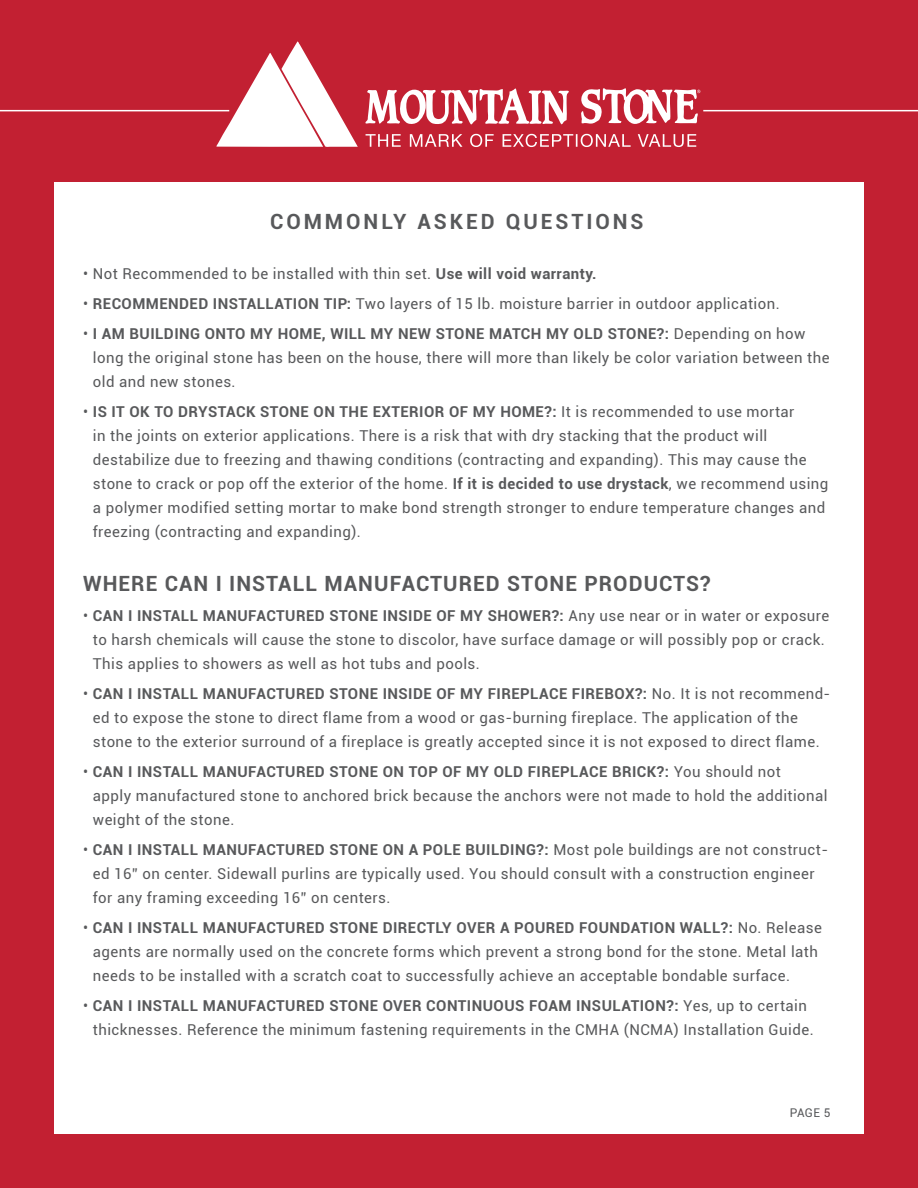
<style>
.page{position:relative;width:918px;height:1188px;background:#c22032}
.page>*{position:absolute;margin:0;border:0;box-sizing:border-box;transform-origin:0 0}
.t1{font:700 21px "Roboto";letter-spacing:.05em;color:#58595b}
.t2{font:700 21px "Roboto";letter-spacing:.14em;color:#58595b}
.t3{font:15px/24px "Roboto";letter-spacing:.03em;color:#58595b}
.t4{font:12px "Roboto";color:#58595b}
.s1{font-weight:700}
</style>
<div class="page">
<svg style="left:216px;top:41px;width:142px;height:106px"></svg>
<svg style="left:365px;top:88px;width:204px;height:37px"></svg>
<svg style="left:366px;top:134px;width:330px;height:13px"></svg>
<svg style="left:581px;top:88px;width:119px;height:36px"></svg>
<hr style="left:0;top:110px;width:229px;height:1px;background:#fff">
<hr style="left:703px;top:110px;width:215px;height:1px;background:#fff">
<div style="left:54px;top:183px;width:810px;height:951px;background:#fff"></div>
<h1 class="t2" style="left:270px;top:206px;width:375px">COMMONLY ASKED QUESTIONS</h1>
<p class="t3" style="left:83px;top:261px;width:515px">• Not Recommended to be installed with thin set. <span class="s1">Use will void warranty.</span></p>
<p class="t3" style="left:83px;top:291px;width:698px">• <span class="s1">RECOMMENDED INSTALLATION TIP:</span> Two layers of 15 lb. moisture barrier in outdoor application.</p>
<p class="t3" style="left:93px;top:321px;width:738px;text-indent:-10px">• <span class="s1">I AM BUILDING ONTO MY HOME, WILL MY NEW STONE MATCH MY OLD STONE?:</span> Depending on how long the original stone has been on the house, there will more than likely be color variation between the old and new stones.</p>
<p class="t3" style="left:93px;top:399px;width:737px;text-indent:-10px">• <span class="s1">IS IT OK TO DRYSTACK STONE ON THE EXTERIOR OF MY HOME?:</span> It is recommended to use mortar<br>in the joints on exterior applications. There is a risk that with dry stacking that the product will destabilize due to freezing and thawing conditions (contracting and expanding). This may cause the stone to crack or pop off the exterior of the home. <span class="s1">If it is decided to use drystack</span>, we recommend using a polymer modified setting mortar to make bond strength stronger to endure temperature changes and freezing (contracting and expanding).</p>
<h1 class="t1" style="left:83px;top:569px;width:629px">WHERE CAN I INSTALL MANUFACTURED STONE PRODUCTS?</h1>
<p class="t3" style="left:93px;top:603px;width:738px;text-indent:-10px">• <span class="s1">CAN I INSTALL MANUFACTURED STONE INSIDE OF MY SHOWER?:</span> Any use near or in water or exposure to harsh chemicals will cause the stone to discolor, have surface damage or will possibly pop or crack.<br>This applies to showers as well as hot tubs and pools.</p>
<p class="t3" style="left:93px;top:681px;width:739px;text-indent:-10px">• <span class="s1">CAN I INSTALL MANUFACTURED STONE INSIDE OF MY FIREPLACE FIREBOX?:</span> No. It is not recommend&shy;ed to expose the stone to direct flame from a wood or gas-burning fireplace. The application of the stone to the exterior surround of a fireplace is greatly accepted since it is not exposed to direct flame.</p>
<p class="t3" style="left:93px;top:759px;width:736px;text-indent:-10px">• <span class="s1">CAN I INSTALL MANUFACTURED STONE ON TOP OF MY OLD FIREPLACE BRICK?:</span> You should not<br>apply manufactured stone to anchored brick because the anchors were not made to hold the additional weight of the stone.</p>
<p class="t3" style="left:93px;top:837px;width:737px;text-indent:-10px">• <span class="s1">CAN I INSTALL MANUFACTURED STONE ON A POLE BUILDING?:</span> Most pole buildings are not construct&shy;ed 16” on center. Sidewall purlins are typically used. You should consult with a construction engineer for any framing exceeding 16” on centers.</p>
<p class="t3" style="left:93px;top:915px;width:731px;text-indent:-10px">• <span class="s1">CAN I INSTALL MANUFACTURED STONE DIRECTLY OVER A POURED FOUNDATION WALL?:</span> No. Release agents are normally used on the concrete forms which prevent a strong bond for the stone. Metal lath needs to be installed with a scratch coat to successfully achieve an acceptable bondable surface.</p>
<p class="t3" style="left:93px;top:993px;width:722px;text-indent:-10px">• <span class="s1">CAN I INSTALL MANUFACTURED STONE OVER CONTINUOUS FOAM INSULATION?:</span> Yes, up to certain thicknesses. Reference the minimum fastening requirements in the CMHA (NCMA) Installation Guide.</p>
<p class="t4" style="left:790px;top:1104px;width:42px">PAGE 5</p>
</div>
